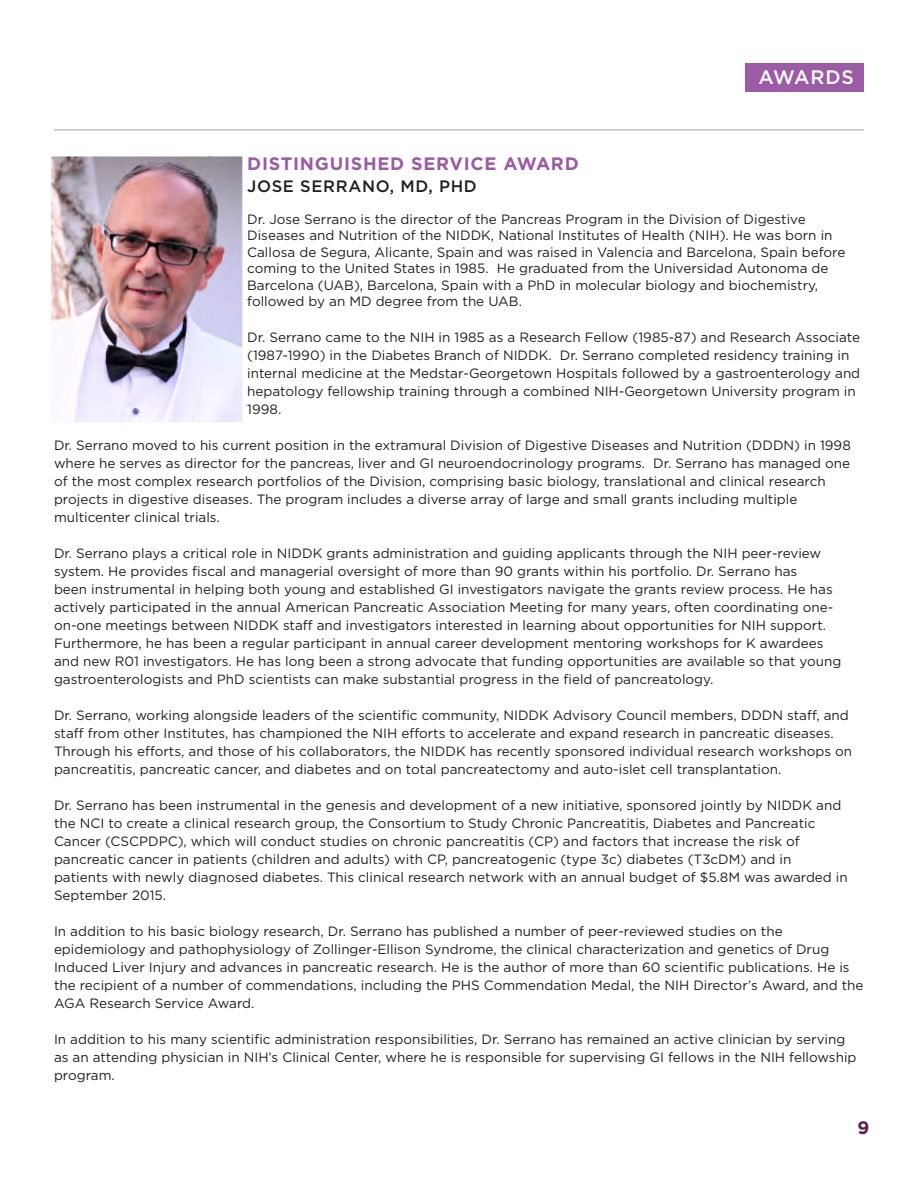
<style>
.page{position:relative;width:918px;height:1188px;background:#fff}
.page>*{position:absolute;margin:0;border:0;box-sizing:border-box;transform-origin:0 0}
.Page_Headers{font:500 19.5px "Gotham";letter-spacing:.04em;color:#fff}
.Heading_1{font:700 18px "Gotham";letter-spacing:.04em;color:#9b5ba5}
.t1{font:700 18px "Gotham";color:#592049}
.Heading_2-_Black{font:500 16.5px "Gotham";letter-spacing:.04em;color:#231f20}
.Smaller_Body_text{font:13.5px/18px "Gotham";color:#231f20}
</style>
<div class="page">
<hr style="left:0;top:129px;width:864px;height:2px;background:#c1c2c4">
<div style="left:0;top:126px;width:54px;height:8px;background:#fff"></div>
<div style="left:746px;top:63px;width:118px;height:29px;background:#9b5ba5"></div>
<img style="left:51px;top:155px;width:192px;height:268px">
<p class="Page_Headers" style="left:759px;top:64px;width:97px">AWARDS</p>
<p class="Heading_1" style="left:247px;top:151px;width:333px">DISTINGUISHED SERVICE AWARD</p>
<p class="Heading_2-_Black" style="left:247px;top:176px;width:231px">JOSE SERRANO, MD, PHD</p>
<p class="Smaller_Body_text" style="left:247px;top:210px;width:600px;line-height:16.5px">Dr. Jose Serrano is the director of the Pancreas Program in the Division of Digestive Diseases and Nutrition of the NIDDK, National Institutes of Health (NIH). He was born in Callosa de Segura, Alicante, Spain and was raised in Valencia and Barcelona, Spain before coming to the United States in 1985. He graduated from the Universidad Autonoma de Barcelona (UAB), Barcelona, Spain with a PhD in molecular biology and biochemistry, followed by an MD degree from the UAB.</p>
<p class="Smaller_Body_text" style="left:247px;top:328px;width:615px">Dr. Serrano came to the NIH in 1985 as a Research Fellow (1985-87) and Research Associate (1987-1990) in the Diabetes Branch of NIDDK. Dr. Serrano completed residency training in internal medicine at the Medstar-Georgetown Hospitals followed by a gastroenterology and hepatology fellowship training through a combined NIH-Georgetown University program in 1998.</p>
<p class="Smaller_Body_text" style="left:54px;top:436px;width:798px">Dr. Serrano moved to his current position in the extramural Division of Digestive Diseases and Nutrition (DDDN) in 1998 where he serves as director for the pancreas, liver and GI neuroendocrinology programs. Dr. Serrano has managed one of the most complex research portfolios of the Division, comprising basic biology, translational and clinical research projects in digestive diseases. The program includes a diverse array of large and small grants including multiple multicenter clinical trials.</p>
<p class="Smaller_Body_text" style="left:54px;top:544px;width:789px">Dr. Serrano plays a critical role in NIDDK grants administration and guiding applicants through the NIH peer-review system. He provides fiscal and managerial oversight of more than 90 grants within his portfolio. Dr. Serrano has<br>been instrumental in helping both young and established GI investigators navigate the grants review process. He has actively participated in the annual American Pancreatic Association Meeting for many years, often coordinating one&shy;on-one meetings between NIDDK staff and investigators interested in learning about opportunities for NIH support.<br>Furthermore, he has been a regular participant in annual career development mentoring workshops for K awardees and new R01 investigators. He has long been a strong advocate that funding opportunities are available so that young gastroenterologists and PhD scientists can make substantial progress in the field of pancreatology.</p>
<p class="Smaller_Body_text" style="left:54px;top:706px;width:800px">Dr. Serrano, working alongside leaders of the scientific community, NIDDK Advisory Council members, DDDN staff, and staff from other Institutes, has championed the NIH efforts to accelerate and expand research in pancreatic diseases.<br>Through his efforts, and those of his collaborators, the NIDDK has recently sponsored individual research workshops on pancreatitis, pancreatic cancer, and diabetes and on total pancreatectomy and auto-islet cell transplantation.</p>
<p class="Smaller_Body_text" style="left:54px;top:796px;width:795px">Dr. Serrano has been instrumental in the genesis and development of a new initiative, sponsored jointly by NIDDK and the NCI to create a clinical research group, the Consortium to Study Chronic Pancreatitis, Diabetes and Pancreatic Cancer (CSCPDPC), which will conduct studies on chronic pancreatitis (CP) and factors that increase the risk of pancreatic cancer in patients (children and adults) with CP, pancreatogenic (type 3c) diabetes (T3cDM) and in patients with newly diagnosed diabetes. This clinical research network with an annual budget of $5.8M was awarded in September 2015.</p>
<p class="Smaller_Body_text" style="left:54px;top:922px;width:811px">In addition to his basic biology research, Dr. Serrano has published a number of peer-reviewed studies on the epidemiology and pathophysiology of Zollinger-Ellison Syndrome, the clinical characterization and genetics of Drug Induced Liver Injury and advances in pancreatic research. He is the author of more than 60 scientific publications. He is the recipient of a number of commendations, including the PHS Commendation Medal, the NIH Director’s Award, and the AGA Research Service Award.</p>
<p class="Smaller_Body_text" style="left:54px;top:1030px;width:804px">In addition to his many scientific administration responsibilities, Dr. Serrano has remained an active clinician by serving as an attending physician in NIH’s Clinical Center, where he is responsible for supervising GI fellows in the NIH fellowship program.</p>
<h2 class="t1" style="left:857px;top:1115px;width:13px">9</h2>
</div>
